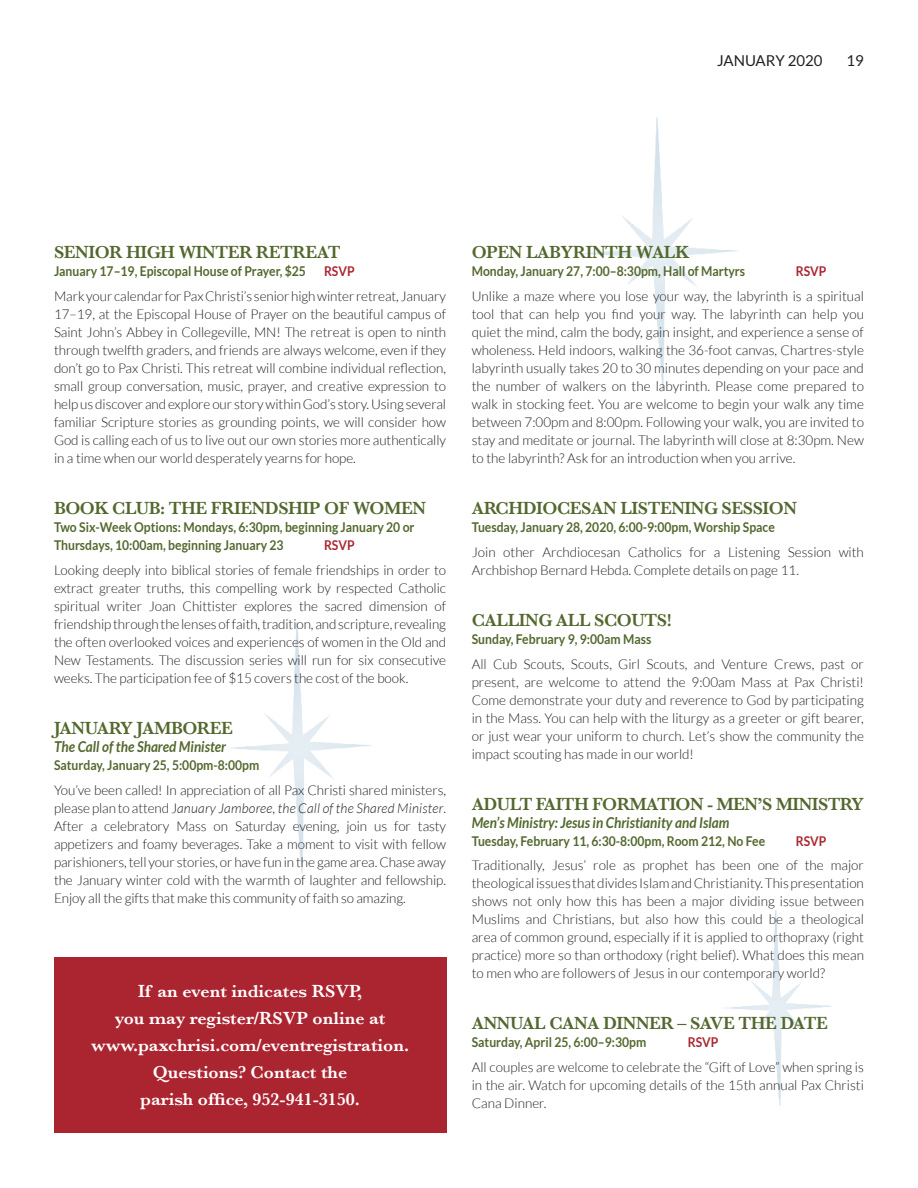
<style>
.page{position:relative;width:918px;height:1188px;background:#fff}
.page>*{position:absolute;margin:0;border:0;box-sizing:border-box;transform-origin:0 0}
.Event_Title{font:18px "Baskerville";letter-spacing:-.025em;color:#53682e}
.Body_text_w_drop_cap{font:18px/27px "Baskerville";color:#fff;text-align:center}
.Event_Subhead{font:italic 700 15px "Lato";color:#53682e;scale:.9 1}
.t1{font:15px "Lato";color:#231f20}
.Event_Body_Text{font:300 13.5px/18px "Lato";color:#231f20;text-align:justify}
.Event_Day_Date_Time{font:700 13.5px/18px "Lato";color:#53682e;scale:.9 1}
.Event_Day_Date_Time-2{font:700 13.5px "Lato";color:#ab2531;scale:.9 1}
.s1{font-style:italic}
</style>
<div class="page">
<img style="left:580px;top:118px;width:157px;height:272px">
<img style="left:724px;top:910px;width:107px;height:196px">
<img style="left:230px;top:622px;width:142px;height:252px">
<div style="left:54px;top:957px;width:392px;height:176px;background:#ab2531"></div>
<p class="t1" style="left:717px;top:53px;width:107px">JANUARY 2020</p>
<p class="t1" style="left:847px;top:52px;width:19px">19</p>
<p class="Event_Title" style="left:54px;top:242px;width:288px">SENIOR HIGH WINTER RETREAT</p>
<p class="Event_Day_Date_Time" style="left:54px;top:262px;width:282px">January 17–19, Episcopal House of Prayer, $25</p>
<p class="Event_Day_Date_Time-2" style="left:324px;top:264px;width:36px">RSVP</p>
<p class="Event_Body_Text" style="left:54px;top:287px;width:394px">Mark your calendar for Pax Christi’s senior high winter retreat, January 17–19, at the Episcopal House of Prayer on the beautiful campus of Saint John’s Abbey in Collegeville, MN! The retreat is open to ninth through twelfth graders, and friends are always welcome, even if they don’t go to Pax Christi. This retreat will combine individual reflection, small group conversation, music, prayer, and creative expression to help us discover and explore our story within God’s story. Using several familiar Scripture stories as grounding points, we will consider how God is calling each of us to live out our own stories more authentically in a time when our world desperately yearns for hope.</p>
<p class="Event_Title" style="left:54px;top:498px;width:374px">BOOK CLUB: THE FRIENDSHIP OF WOMEN</p>
<p class="Event_Day_Date_Time" style="left:54px;top:518px;width:402px">Two Six-Week Options: Mondays, 6:30pm, beginning January 20 or<br>Thursdays, 10:00am, beginning January 23</p>
<p class="Event_Day_Date_Time-2" style="left:324px;top:537px;width:36px">RSVP</p>
<p class="Event_Body_Text" style="left:54px;top:561px;width:394px">Looking deeply into biblical stories of female friendships in order to extract greater truths, this compelling work by respected Catholic spiritual writer Joan Chittister explores the sacred dimension of friendship through the lenses of faith, tradition, and scripture, revealing the often overlooked voices and experiences of women in the Old and New Testaments. The discussion series will run for six consecutive weeks. The participation fee of $15 covers the cost of the book.</p>
<p class="Event_Title" style="left:54px;top:717px;width:181px">JANUARY JAMBOREE</p>
<p class="Event_Subhead" style="left:54px;top:738px;width:193px">The Call of the Shared Minister</p>
<p class="Event_Day_Date_Time" style="left:54px;top:756px;width:230px">Saturday, January 25, 5:00pm-8:00pm</p>
<p class="Event_Body_Text" style="left:54px;top:781px;width:394px">You’ve been called! In appreciation of all Pax Christi shared ministers, please plan to attend J<span class="s1">anuary Jamboree, the Call of the Shared Minister</span>.<br>After a celebratory Mass on Saturday evening, join us for tasty appetizers and foamy beverages. Take a moment to visit with fellow parishioners, tell your stories, or have fun in the game area. Chase away the January winter cold with the warmth of laughter and fellowship.<br>Enjoy all the gifts that make this community of faith so amazing.</p>
<p class="Body_text_w_drop_cap" style="left:91px;top:977px;width:320px">If an event indicates RSVP,<br>you may register/RSVP online at www.paxchrisi.com/eventregistration.<br>Questions? Contact the<br>parish office, 952-941-3150.</p>
<p class="Event_Title" style="left:472px;top:242px;width:219px">OPEN LABYRINTH WALK</p>
<p class="Event_Day_Date_Time" style="left:472px;top:262px;width:305px">Monday, January 27, 7:00–8:30pm, Hall of Martyrs</p>
<p class="Event_Day_Date_Time-2" style="left:796px;top:264px;width:36px">RSVP</p>
<p class="Event_Body_Text" style="left:472px;top:287px;width:394px">Unlike a maze where you lose your way, the labyrinth is a spiritual tool that can help you find your way. The labyrinth can help you quiet the mind, calm the body, gain insight, and experience a sense of wholeness. Held indoors, walking the 36-foot canvas, Chartres-style labyrinth usually takes 20 to 30 minutes depending on your pace and the number of walkers on the labyrinth. Please come prepared to walk in stocking feet. You are welcome to begin your walk any time between 7:00pm and 8:00pm. Following your walk, you are invited to stay and meditate or journal. The labyrinth will close at 8:30pm. New to the labyrinth? Ask for an introduction when you arrive.</p>
<p class="Event_Title" style="left:472px;top:498px;width:327px">ARCHDIOCESAN LISTENING SESSION</p>
<p class="Event_Day_Date_Time" style="left:472px;top:518px;width:338px">Tuesday, January 28, 2020, 6:00-9:00pm, Worship Space</p>
<p class="Event_Body_Text" style="left:472px;top:543px;width:394px">Join other Archdiocesan Catholics for a Listening Session with<br>Archbishop Bernard Hebda. Complete details on page 11.</p>
<p class="Event_Title" style="left:472px;top:609px;width:202px">CALLING ALL SCOUTS!</p>
<p class="Event_Day_Date_Time" style="left:472px;top:630px;width:201px">Sunday, February 9, 9:00am Mass</p>
<p class="Event_Body_Text" style="left:472px;top:655px;width:394px">All Cub Scouts, Scouts, Girl Scouts, and Venture Crews, past or present, are welcome to attend the 9:00am Mass at Pax Christi!<br>Come demonstrate your duty and reverence to God by participating in the Mass. You can help with the liturgy as a greeter or gift bearer, or just wear your uniform to church. Let’s show the community the impact scouting has made in our world!</p>
<p class="Event_Title" style="left:472px;top:793px;width:394px">ADULT FAITH FORMATION - MEN’S MINISTRY</p>
<p class="Event_Subhead" style="left:472px;top:814px;width:288px">Men’s Ministry: Jesus in Christianity and Islam</p>
<p class="Event_Day_Date_Time" style="left:472px;top:831px;width:328px">Tuesday, February 11, 6:30-8:00pm, Room 212, No Fee</p>
<p class="Event_Day_Date_Time-2" style="left:796px;top:833px;width:36px">RSVP</p>
<p class="Event_Body_Text" style="left:472px;top:857px;width:394px">Traditionally, Jesus’ role as prophet has been one of the major theological issues that divides Islam and Christianity. This presentation shows not only how this has been a major dividing issue between Muslims and Christians, but also how this could be a theological area of common ground, especially if it is applied to orthopraxy (right practice) more so than orthodoxy (right belief). What does this mean to men who are followers of Jesus in our contemporary world?</p>
<p class="Event_Title" style="left:472px;top:1013px;width:358px">ANNUAL CANA DINNER – SAVE THE DATE</p>
<p class="Event_Day_Date_Time" style="left:472px;top:1033px;width:195px">Saturday, April 25, 6:00–9:30pm</p>
<p class="Event_Day_Date_Time-2" style="left:688px;top:1035px;width:36px">RSVP</p>
<p class="Event_Body_Text" style="left:472px;top:1058px;width:394px">All couples are welcome to celebrate the “Gift of Love” when spring is in the air. Watch for upcoming details of the 15th annual Pax Christi Cana Dinner.</p>
</div>
